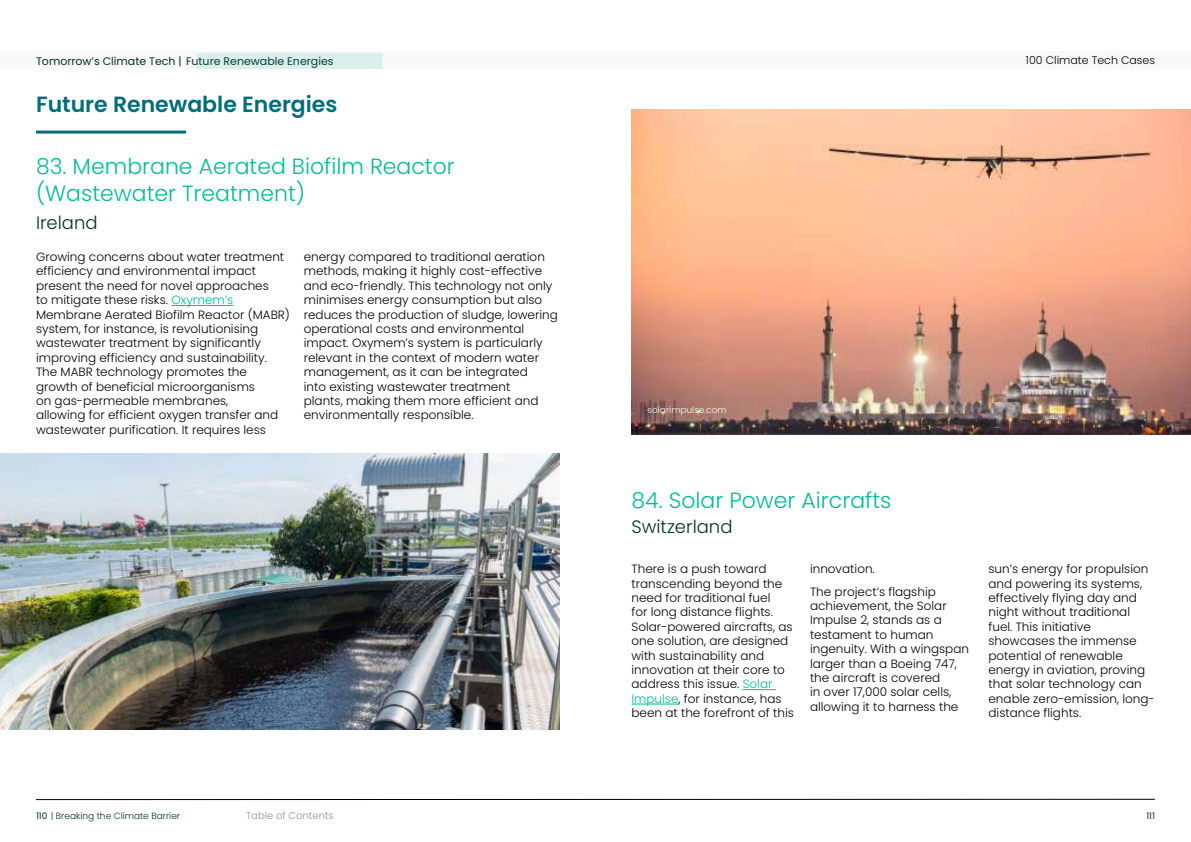
<style>
.page{position:relative;width:1191px;height:842px;background:#fff}
.page>*{position:absolute;margin:0;border:0;box-sizing:border-box;transform-origin:0 0}
.t1{font:300 22px/26.4px "Poppins";color:#02bb93}
.t2{font:600 22px "Poppins";color:#006e79}
.t3{font:300 18px "Poppins";color:#05312b}
.t4{font:300 12px/14.4px "Poppins";color:#000}
.t5{font:11px "Poppins";color:#05312b}
.t6{font:300 11px "Poppins";color:#000}
.t7{font:300 10px "Poppins";color:#939393}
.t8{font:300 9px "Poppins";color:#05312b}
.t9{font:300 9px "Poppins";color:#f8f8f8}
.t10{font:9px "Poppins";color:#05312b}
.s1{color:#02bb93}
.s2{font-weight:400}
</style>
<div class="page">
<div style="left:0;top:52px;width:1191px;height:17px;background:#f8f8f8"></div>
<svg style="left:36px;top:799px;width:1119px;height:1px"></svg>
<hr style="left:171px;top:305px;width:62px;height:1px;background:#02bb93">
<img style="left:0;top:453px;width:559px;height:276px">
<img style="left:631px;top:109px;width:560px;height:325px">
<hr style="left:742px;top:689px;width:34px;height:1px;background:#02bb93">
<hr style="left:631px;top:704px;width:47px;height:1px;background:#02bb93">
<hr style="left:36px;top:131px;width:150px;height:3px;background:#006e79">
<div style="left:196px;top:52px;width:187px;height:18px;background:#dbf0ec;border:1px solid #f8f8f8"></div>
<p class="t5" style="left:36px;top:56px;width:299px">Tomorrow’s Climate Tech | Future Renewable Energies</p>
<p class="t6" style="left:1026px;top:54px;width:130px">100 Climate Tech Cases</p>
<h1 class="t2" style="left:36px;top:92px;width:303px">Future Renewable Energies</h1>
<h1 class="t1" style="left:36px;top:154px;width:420px">83. Membrane Aerated Biofilm Reactor (Wastewater Treatment)</h1>
<h2 class="t3" style="left:36px;top:212px;width:63px">Ireland</h2>
<p class="t4" style="left:36px;top:250px;width:255px">Growing concerns about water treatment efficiency and environmental impact present the need for novel approaches<br>to mitigate these risks. <span class="s1">Oxymem’s </span>Membrane Aerated Biofilm Reactor (MABR) system, for instance, is revolutionising wastewater treatment by significantly improving efficiency and sustainability.<br>The MABR technology promotes the growth of beneficial microorganisms<br>on gas-permeable membranes,<br>allowing for efficient oxygen transfer and wastewater purification. It requires less</p>
<p class="t4" style="left:304px;top:250px;width:256px">energy compared to traditional aeration methods, making it highly cost-effective and eco-friendly. This technology not only minimises energy consumption but also reduces the production of sludge, lowering operational costs and environmental impact. Oxymem’s system is particularly relevant in the context of modern water management, as it can be integrated<br>into existing wastewater treatment<br>plants, making them more efficient and environmentally responsible.</p>
<p class="t9" style="left:647px;top:405px;width:81px">solarimpulse.com</p>
<h1 class="t1" style="left:631px;top:487px;width:261px">84. Solar Power Aircrafts</h1>
<h2 class="t3" style="left:631px;top:516px;width:102px">Switzerland</h2>
<p class="t4" style="left:631px;top:562px;width:164px">There is a push toward transcending beyond the need for traditional fuel<br>for long distance flights.<br>Solar-powered aircrafts, as one solution, are designed with sustainability and innovation at their core to address this issue. <span class="s1">Solar<br>Impulse</span>, for instance, has been at the forefront of this</p>
<p class="t4" style="left:810px;top:558px;width:127px;line-height:22.4px">innovation.<br>The project’s flagship</p>
<p class="t4" style="left:810px;top:599px;width:161px">achievement, the Solar<br>Impulse 2, stands as a testament to human ingenuity. With a wingspan larger than a Boeing 747, the aircraft is covered<br>in over 17,000 solar cells, allowing it to harness the</p>
<p class="t4" style="left:988px;top:562px;width:168px">sun’s energy for propulsion and powering its systems, effectively flying day and night without traditional fuel. This initiative showcases the immense potential of renewable energy in aviation, proving that solar technology can enable zero-emission, long&shy;distance flights.</p>
<p class="t7" style="left:246px;top:809px;width:89px">Table of Contents</p>
<p class="t8" style="left:36px;top:811px;width:146px"><span class="s2">110</span> | Breaking the Climate Barrier</p>
<p class="t10" style="left:1146px;top:812px;width:10px">111</p>
</div>
